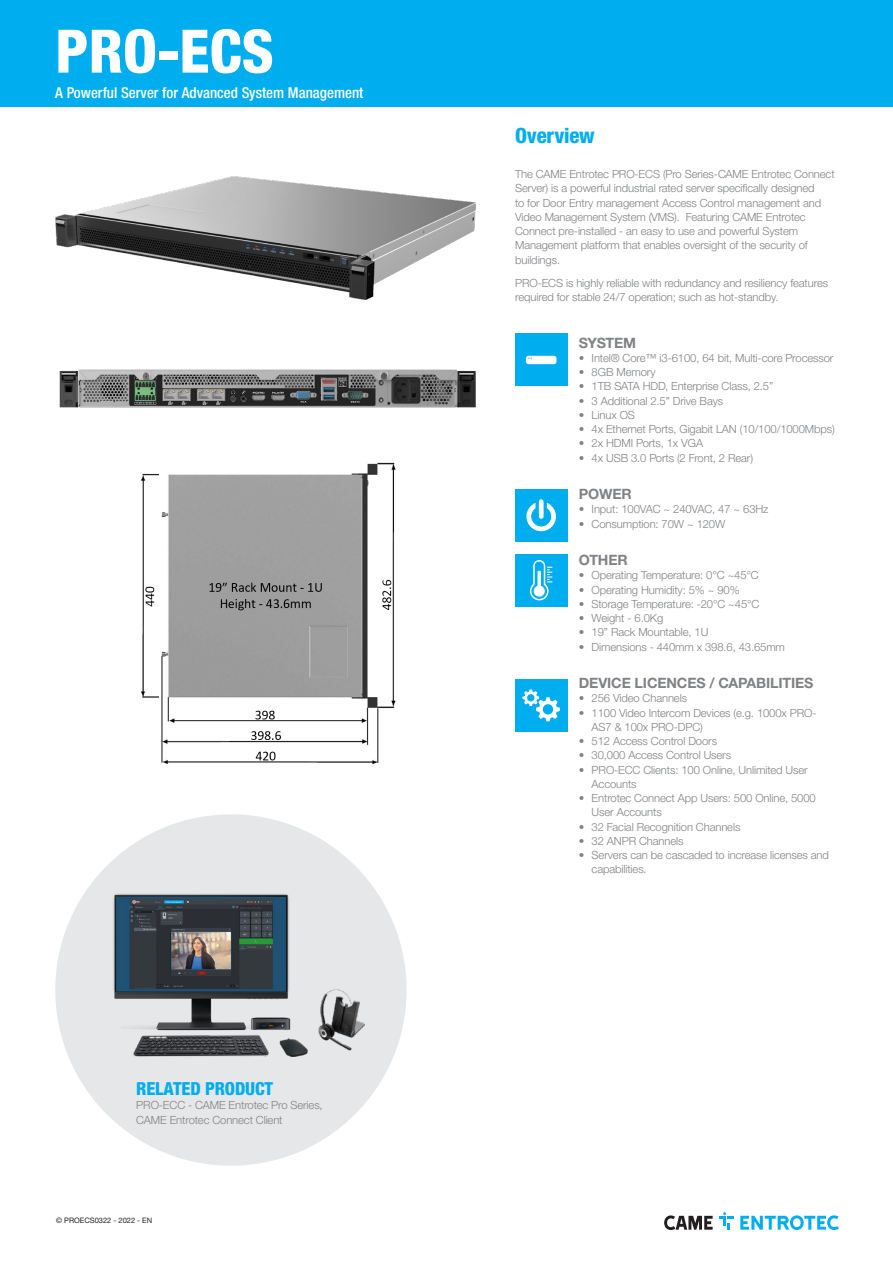
<style>
.page{position:relative;width:893px;height:1263px;background:#fff}
.page>*{position:absolute;margin:0;border:0;box-sizing:border-box;transform-origin:0 0}
.Name{font:800 condensed 60px "Helvetica Neue LTW1 G";color:#fff}
.Presentation{font:800 condensed 21px "Helvetica Neue LTW1 G";letter-spacing:-.01em;color:#00aeef}
.Presentation-2{font:800 condensed 18px "Helvetica Neue LTW1 G";letter-spacing:-.01em;color:#00aeef}
.Max_Performance{font:500 condensed 15px "Helvetica Neue LTW1 G";color:#fff}
.Plus{font:700 14.25px "Helvetica Neue LTW1 G";letter-spacing:-.01em;color:#808285}
.Plus-2{font:300 11.25px/14.2px "Helvetica Neue LTW1 G";letter-spacing:-.01em;color:#808285}
.t1{font:7.5px "Helvetica Neue LT Std";color:#231f20}
</style>
<div class="page">
<div style="left:0;top:0;width:893px;height:106px;background:#00aeef"></div>
<svg style="left:664px;top:1215px;width:49px;height:15px"></svg>
<svg style="left:719px;top:1212px;width:14px;height:18px"></svg>
<svg style="left:740px;top:1215px;width:99px;height:15px"></svg>
<div style="left:515px;top:334px;width:52px;height:52px;background:#00aeef"></div>
<svg style="left:526px;top:356px;width:30px;height:8px"></svg>
<hr style="left:541px;top:358px;width:14px;height:4px;background:#fff">
<div style="left:515px;top:489px;width:52px;height:52px;background:#00aeef"></div>
<svg style="left:526px;top:503px;width:30px;height:28px"></svg>
<div style="left:539px;top:499px;width:5px;height:20px;background:#fff;border-radius:2px"></div>
<div style="left:515px;top:679px;width:52px;height:52px;background:#00aeef"></div>
<svg style="left:522px;top:689px;width:38px;height:32px"></svg>
<div style="left:515px;top:554px;width:52px;height:52px;background:#00aeef"></div>
<svg style="left:530px;top:560px;width:22px;height:41px"></svg>
<div style="left:55px;top:814px;width:352px;height:352px;background:#e6e7e9;border-radius:50%"></div>
<img style="left:113px;top:894px;width:251px;height:162px">
<img style="left:55px;top:176px;width:420px;height:124px">
<img style="left:140px;top:462px;width:255px;height:303px">
<img style="left:59px;top:370px;width:416px;height:37px">
<p class="Name" style="left:55px;top:15px;width:220px">PRO-ECS</p>
<p class="Max_Performance" style="left:55px;top:83px;width:310px">A Powerful Server for Advanced System Management</p>
<p class="Presentation-2" style="left:136px;top:1078px;width:138px">RELATED PRODUCT</p>
<p class="Plus-2" style="left:136px;top:1098px;width:188px">PRO-ECC - CAME Entrotec Pro Series,<br>CAME Entrotec Connect Client</p>
<p class="t1" style="left:56px;top:1216px;width:98px">© PROECS0322 - 2022 - EN</p>
<p class="Presentation" style="left:515px;top:122px;width:81px">Overview</p>
<p class="Plus-2" style="left:515px;top:167px;width:321px">The CAME Entrotec PRO-ECS (Pro Series-CAME Entrotec Connect Server) is a powerful industrial rated server specifically designed<br>to for Door Entry management Access Control management and Video Management System (VMS). Featuring CAME Entrotec Connect pre-installed - an easy to use and powerful System Management platform that enables oversight of the security of buildings.</p>
<p class="Plus-2" style="left:515px;top:276px;width:315px">PRO-ECS is highly reliable with redundancy and resiliency features required for stable 24/7 operation; such as hot-standby.</p>
<p class="Plus" style="left:579px;top:334px;width:59px">SYSTEM</p>
<p class="Plus-2" style="left:579px;top:351px;width:256px">• Intel® Core™ i3-6100, 64 bit, Multi-core Processor</p>
<p class="Plus-2" style="left:579px;top:365px;width:78px">• 8GB Memory</p>
<p class="Plus-2" style="left:579px;top:379px;width:196px">• 1TB SATA HDD, Enterprise Class, 2.5”</p>
<p class="Plus-2" style="left:579px;top:393px;width:146px">• 3 Additional 2.5” Drive Bays</p>
<p class="Plus-2" style="left:579px;top:408px;width:58px">• Linux OS</p>
<p class="Plus-2" style="left:579px;top:422px;width:257px">• 4x Ethernet Ports, Gigabit LAN (10/100/1000Mbps)</p>
<p class="Plus-2" style="left:579px;top:436px;width:126px">• 2x HDMI Ports, 1x VGA</p>
<p class="Plus-2" style="left:579px;top:450px;width:176px">• 4x USB 3.0 Ports (2 Front, 2 Rear)</p>
<p class="Plus" style="left:579px;top:485px;width:54px">POWER</p>
<p class="Plus-2" style="left:579px;top:502px;width:191px">• Input: 100VAC ~ 240VAC, 47 ~ 63Hz</p>
<p class="Plus-2" style="left:579px;top:516px;width:148px">• Consumption: 70W ~ 120W</p>
<p class="Plus" style="left:579px;top:551px;width:50px">OTHER</p>
<p class="Plus-2" style="left:579px;top:568px;width:181px">• Operating Temperature: 0°C ~45°C</p>
<p class="Plus-2" style="left:579px;top:582px;width:162px">• Operating Humidity: 5% ~ 90%</p>
<p class="Plus-2" style="left:579px;top:597px;width:182px">• Storage Temperature: -20°C ~45°C</p>
<p class="Plus-2" style="left:579px;top:611px;width:86px">• Weight - 6.0Kg</p>
<p class="Plus-2" style="left:579px;top:625px;width:131px">• 19” Rack Mountable, 1U</p>
<p class="Plus-2" style="left:579px;top:639px;width:208px">• Dimensions - 440mm x 398.6, 43.65mm</p>
<p class="Plus" style="left:579px;top:674px;width:236px">DEVICE LICENCES / CAPABILITIES</p>
<p class="Plus-2" style="left:579px;top:691px;width:110px">• 256 Video Channels</p>
<p class="Plus-2" style="left:592px;top:705px;width:226px;text-indent:-13px">• 1100 Video Intercom Devices (e.g. 1000x PRO-<br>AS7 &amp; 100x PRO-DPC)</p>
<p class="Plus-2" style="left:579px;top:734px;width:140px">• 512 Access Control Doors</p>
<p class="Plus-2" style="left:579px;top:748px;width:154px">• 30,000 Access Control Users</p>
<p class="Plus-2" style="left:592px;top:762px;width:217px;text-indent:-13px">• PRO-ECC Clients: 100 Online, Unlimited User<br>Accounts</p>
<p class="Plus-2" style="left:592px;top:791px;width:226px;text-indent:-13px">• Entrotec Connect App Users: 500 Online, 5000<br>User Accounts</p>
<p class="Plus-2" style="left:579px;top:819px;width:163px">• 32 Facial Recognition Channels</p>
<p class="Plus-2" style="left:579px;top:834px;width:106px">• 32 ANPR Channels</p>
<p class="Plus-2" style="left:592px;top:848px;width:239px;text-indent:-13px">• Servers can be cascaded to increase licenses and capabilities.</p>
</div>
